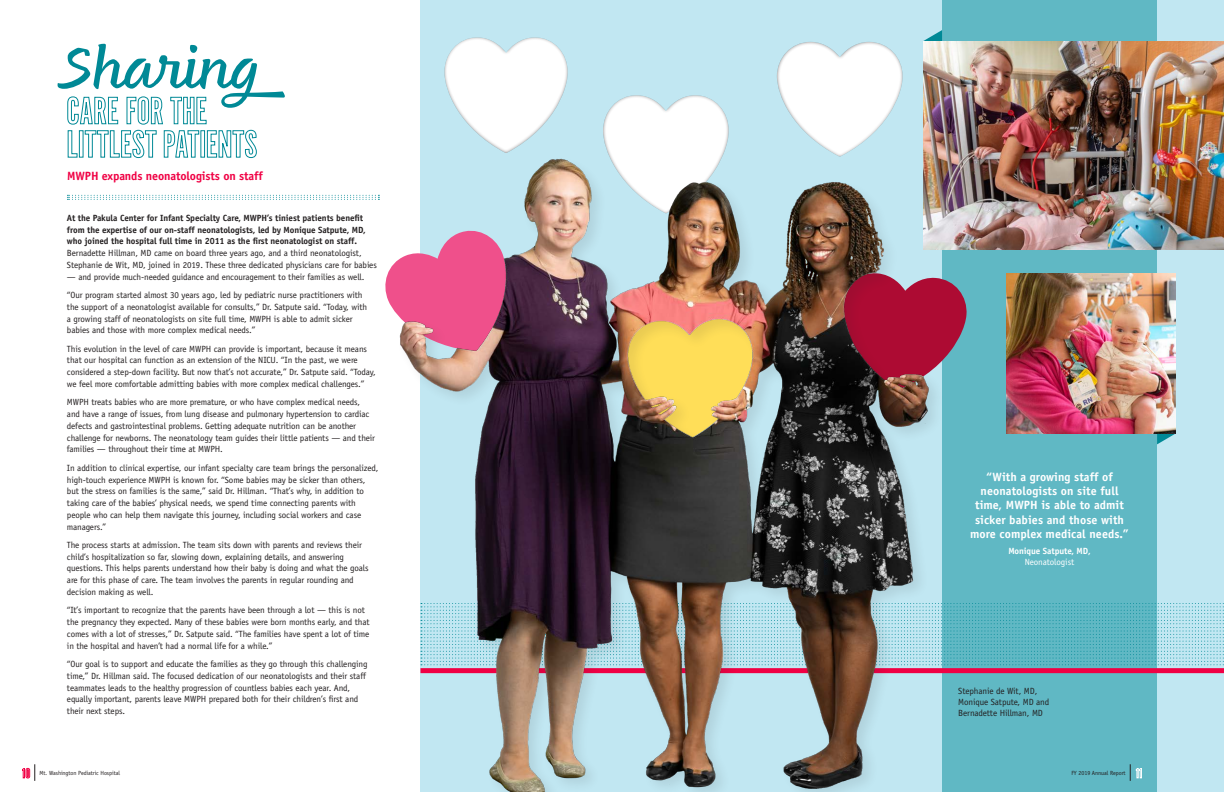
<style>
.page{position:relative;width:1224px;height:792px;background:#fff}
.page>*{position:absolute;margin:0;border:0;box-sizing:border-box;transform-origin:0 0}
.t1{font:56.9px "Feltro";color:#008996}
.t2{font:700 12px/14.4px "Officina Sans Std";letter-spacing:.005em;color:#fff;text-align:center}
.t3{font:700 12px "Officina Sans Std";letter-spacing:-.01em;color:#f00044}
.t4{font:9px/11.8px "Officina Sans Std";letter-spacing:-.01em;color:#231f20}
.t5{font:700 9px/11.8px "Officina Sans Std";letter-spacing:-.01em;color:#231f20}
.t6{font:700 9px/11px "Officina Sans Std";letter-spacing:-.01em;color:#fff;text-align:center}
.t7{font:6px "Officina Sans Std";letter-spacing:-.01em;color:#231f20}
.s1{font-weight:400}
</style>
<div class="page">
<div style="left:420px;top:0;width:804px;height:792px;background:#c1e7f2"></div>
<div style="left:942px;top:0;width:215px;height:792px;background:#60b8c4"></div>
<svg style="left:979px;top:603px;width:245px;height:62px"></svg>
<div style="left:420px;top:668px;width:804px;height:5px;background:#f00044"></div>
<svg style="left:923px;top:30px;width:19px;height:11px"></svg>
<img style="left:923px;top:41px;width:301px;height:208px">
<svg style="left:1157px;top:433px;width:19px;height:11px"></svg>
<img style="left:1006px;top:273px;width:170px;height:160px">
<div style="left:443px;top:36px;width:126px;height:117px;background:#231f20;opacity:.7"></div>
<div style="left:775px;top:41px;width:128px;height:116px;background:#231f20;opacity:.7"></div>
<div style="left:601px;top:94px;width:128px;height:120px;background:#231f20;opacity:.7"></div>
<svg style="left:67px;top:195px;width:309px;height:5px"></svg>
<svg style="left:67px;top:96px;width:190px;height:62px"></svg>
<svg style="left:22px;top:764px;width:14px;height:17px"></svg>
<svg style="left:1130px;top:764px;width:12px;height:17px"></svg>
<img style="left:378px;top:138px;width:601px;height:654px">
<p class="t1" style="left:57px;top:29px;width:223px">Sharing</p>
<p class="t3" style="left:67px;top:169px;width:197px">MWPH expands neonatologists on staff</p>
<p class="t5" style="left:67px;top:212px;width:311px">At the Pakula Center for Infant Specialty Care, MWPH’s tiniest patients benefit from the expertise of our on-staff neonatologists, led by Monique Satpute, MD, who joined the hospital full time in 2011 as the first neonatologist on staff.<br><span class="s1">Bernadette Hillman, MD came on board three years ago, and a third neonatologist, Stephanie de Wit, MD, joined in 2019. These three dedicated physicians care for babies</span></p>
<p class="t4" style="left:67px;top:271px;width:299px">— and provide much-needed guidance and encouragement to their families as well.</p>
<p class="t4" style="left:67px;top:289px;width:302px">“Our program started almost 30 years ago, led by pediatric nurse practitioners with the support of a neonatologist available for consults,” Dr. Satpute said. “Today, with a growing staff of neonatologists on site full time, MWPH is able to admit sicker babies and those with more complex medical needs.”</p>
<p class="t4" style="left:67px;top:343px;width:310px">This evolution in the level of care MWPH can provide is important, because it means that our hospital can function as an extension of the NICU. “In the past, we were considered a step-down facility. But now that’s not accurate,” Dr. Satpute said. “Today, we feel more comfortable admitting babies with more complex medical challenges.”</p>
<p class="t4" style="left:67px;top:396px;width:310px">MWPH treats babies who are more premature, or who have complex medical needs, and have a range of issues, from lung disease and pulmonary hypertension to cardiac defects and gastrointestinal problems. Getting adequate nutrition can be another challenge for newborns. The neonatology team guides their little patients — and their families — throughout their time at MWPH.</p>
<p class="t4" style="left:67px;top:462px;width:313px">In addition to clinical expertise, our infant specialty care team brings the personalized, high-touch experience MWPH is known for. “Some babies may be sicker than others, but the stress on families is the same,” said Dr. Hillman. “That’s why, in addition to taking care of the babies’ physical needs, we spend time connecting parents with people who can help them navigate this journey, including social workers and case managers.”</p>
<p class="t4" style="left:67px;top:539px;width:303px">The process starts at admission. The team sits down with parents and reviews their child’s hospitalization so far, slowing down, explaining details, and answering questions. This helps parents understand how their baby is doing and what the goals are for this phase of care. The team involves the parents in regular rounding and decision making as well.</p>
<p class="t4" style="left:67px;top:604px;width:304px">“It’s important to recognize that the parents have been through a lot — this is not the pregnancy they expected. Many of these babies were born months early, and that comes with a lot of stresses,” Dr. Satpute said. “The families have spent a lot of time in the hospital and haven’t had a normal life for a while.”</p>
<p class="t4" style="left:67px;top:658px;width:302px">“Our goal is to support and educate the families as they go through this challenging time,” Dr. Hillman said. The focused dedication of our neonatologists and their staff teammates leads to the healthy progression of countless babies each year. And, equally important, parents leave MWPH prepared both for their children’s first and their next steps.</p>
<p class="t2" style="left:970px;top:469px;width:160px">“With a growing staff of neonatologists on site full time, MWPH is able to admit sicker babies and those with more complex medical needs.”</p>
<p class="t6" style="left:1008px;top:545px;width:84px">Monique Satpute, MD,<br><span class="s1">Neonatologist</span></p>
<p class="t4" style="left:958px;top:686px;width:92px;line-height:10.8px">Stephanie de Wit, MD,<br>Monique Satpute, MD and<br>Bernadette Hillman, MD</p>
<p class="t7" style="left:40px;top:770px;width:82px">Mt. Washington Pediatric Hospital</p>
<p class="t7" style="left:1071px;top:770px;width:56px">FY 2019 Annual Report</p>
</div>
